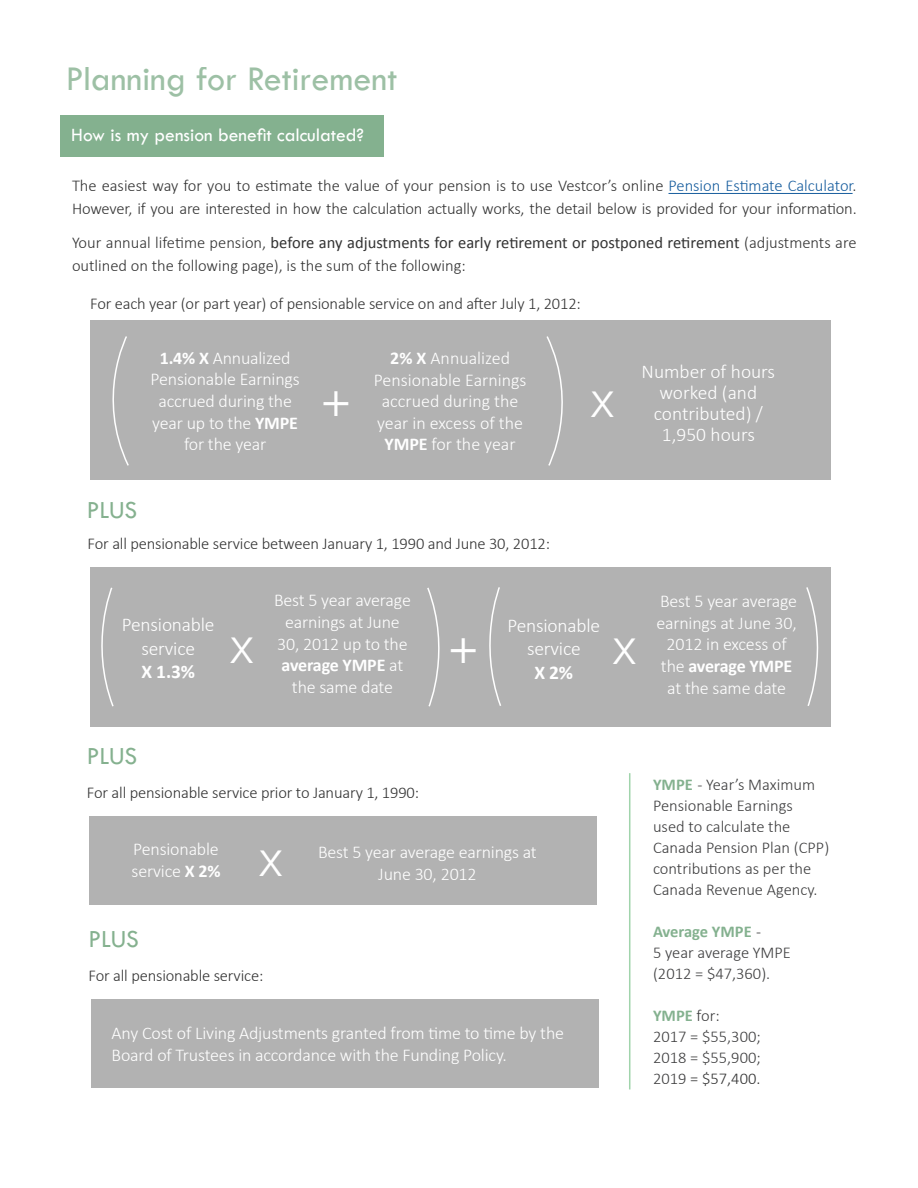
<style>
.page{position:relative;width:918px;height:1188px;background:#fff}
.page>*{position:absolute;margin:0;border:0;box-sizing:border-box;transform-origin:0 0}
.t1{font:300 49.5px "Helvetica";color:#fff}
.t2{font:36px "Tw Cen";color:#85b18f}
.t3{font:25.5px "Tw Cen";color:#85b18f}
.t4{font:300 19.5px/21px "Calibri";letter-spacing:-.01em;color:#fff;text-align:center}
.t5{font:19.5px "Tw Cen";color:#fff}
.t6{font:700 19.5px "Calibri";color:#fff}
.t7{font:300 18px/21.6px "Calibri";letter-spacing:-.01em;color:#fff;text-align:center}
.t8{font:300 16.5px/22.5px "Calibri";letter-spacing:-.01em;color:#333}
.t9{font:300 16.5px/21px "Calibri";color:#3e3e3f}
.s1{color:#175d9e}
.s2{font-weight:400}
.s3{font-weight:700}
.s4{font-weight:700;color:#84b18f}
.s5{color:#333}
</style>
<div class="page">
<hr style="left:669px;top:193px;width:184px;height:1px;background:#175d9e">
<div style="left:90px;top:321px;width:741px;height:159px;background:#b2b2b2"></div>
<div style="left:90px;top:567px;width:741px;height:160px;background:#b2b2b2"></div>
<div style="left:90px;top:816px;width:507px;height:88px;background:#b2b2b2"></div>
<div style="left:91px;top:999px;width:508px;height:89px;background:#b2b2b2"></div>
<hr style="left:629px;top:773px;width:1px;height:316px;background:#a0d4ab">
<svg style="left:101px;top:587px;width:13px;height:120px"></svg>
<svg style="left:427px;top:587px;width:13px;height:120px"></svg>
<svg style="left:489px;top:587px;width:12px;height:119px"></svg>
<svg style="left:806px;top:587px;width:13px;height:119px"></svg>
<svg style="left:112px;top:336px;width:17px;height:130px"></svg>
<svg style="left:546px;top:336px;width:17px;height:130px"></svg>
<div style="left:60px;top:116px;width:323px;height:41px;background:#84b18f"></div>
<h2 class="t2" style="left:65px;top:57px;width:334px">Planning for Retirement</h2>
<p class="t5" style="left:71px;top:123px;width:294px">How is my pension benefit calculated?</p>
<p class="t8" style="left:72px;top:174px;width:786px">The easiest way for you to estimate the value of your pension is to use Vestcor’s online <span class="s1">Pension Estimate Calculator</span>.<br>However, if you are interested in how the calculation actually works, the detail below is provided for your information.</p>
<p class="t8" style="left:72px;top:231px;width:786px">Your annual lifetime pension, <span class="s2">before any adjustments for early retirement or postponed retirement</span> (adjustments are outlined on the following page), is the sum of the following:</p>
<p class="t8" style="left:90px;top:292px;width:492px">For each year (or part year) of pensionable service on and after July 1, 2012:</p>
<p class="t7" style="left:151px;top:347px;width:151px"><span class="s3">1.4% X</span> Annualized<br>Pensionable Earnings accrued during the year up to the <span class="s3">YMPE </span>for the year</p>
<p class="t7" style="left:374px;top:347px;width:154px"><span class="s3">2% X</span> Annualized<br>Pensionable Earnings accrued during the year in excess of the<br><span class="s3">YMPE</span> for the year</p>
<p class="t1" style="left:320px;top:368px;width:34px">+</p>
<p class="t1" style="left:590px;top:369px;width:26px">x</p>
<p class="t3" style="left:87px;top:494px;width:52px">PLUS</p>
<p class="t8" style="left:88px;top:533px;width:464px">For all pensionable service between January 1, 1990 and June 30, 2012:</p>
<p class="t4" style="left:642px;top:361px;width:135px">Number of hours worked (and contributed) /<br>1,950 hours</p>
<p class="t4" style="left:122px;top:613px;width:94px;line-height:23.4px">Pensionable service</p>
<p class="t6" style="left:142px;top:659px;width:55px">X 1.3%</p>
<p class="t7" style="left:274px;top:589px;width:138px">Best 5 year average earnings at June<br>30, 2012 up to the <span class="s3">average YMPE</span> at the same date</p>
<p class="t1" style="left:229px;top:616px;width:26px">x</p>
<p class="t1" style="left:447px;top:616px;width:34px">+</p>
<p class="t4" style="left:508px;top:614px;width:94px;line-height:23.4px">Pensionable service</p>
<p class="t6" style="left:535px;top:660px;width:40px">X 2%</p>
<p class="t1" style="left:612px;top:616px;width:26px">x</p>
<p class="t7" style="left:656px;top:590px;width:142px">Best 5 year average earnings at June 30,<br>2012 in excess of the <span class="s3">average YMPE </span>at the same date</p>
<p class="t3" style="left:87px;top:740px;width:52px">PLUS</p>
<p class="t8" style="left:87px;top:781px;width:334px">For all pensionable service prior to January 1, 1990:</p>
<p class="t7" style="left:132px;top:838px;width:91px;text-align:left">Pensionable service <span class="s3">X 2%</span></p>
<p class="t7" style="left:318px;top:841px;width:220px">Best 5 year average earnings at</p>
<p class="t1" style="left:258px;top:829px;width:26px">x</p>
<p class="t7" style="left:378px;top:863px;width:100px">June 30, 2012</p>
<p class="t3" style="left:88px;top:923px;width:52px">PLUS</p>
<p class="t8" style="left:88px;top:964px;width:176px">For all pensionable service:</p>
<p class="t7" style="left:112px;top:1022px;width:454px;text-align:left">Any Cost of Living Adjustments granted from time to time by the<br>Board of Trustees in accordance with the Funding Policy.</p>
<p class="t9" style="left:653px;top:774px;width:178px"><span class="s4">YMPE</span> - Year’s Maximum<br>Pensionable Earnings<br>used to calculate the<br>Canada Pension Plan (CPP) contributions as per the<br>Canada Revenue Agency.</p>
<p class="t9" style="left:653px;top:921px;width:139px"><span class="s4">Average YMPE</span> -<br>5 year average YMPE (2012 = $47,360).</p>
<p class="t9" style="left:653px;top:1005px;width:109px"><span class="s4">YMPE</span> for:<br>2017 = $55,300;<br>2018 = $55,900;<br>2019 <span class="s5">= $57,400.</span></p>
</div>
